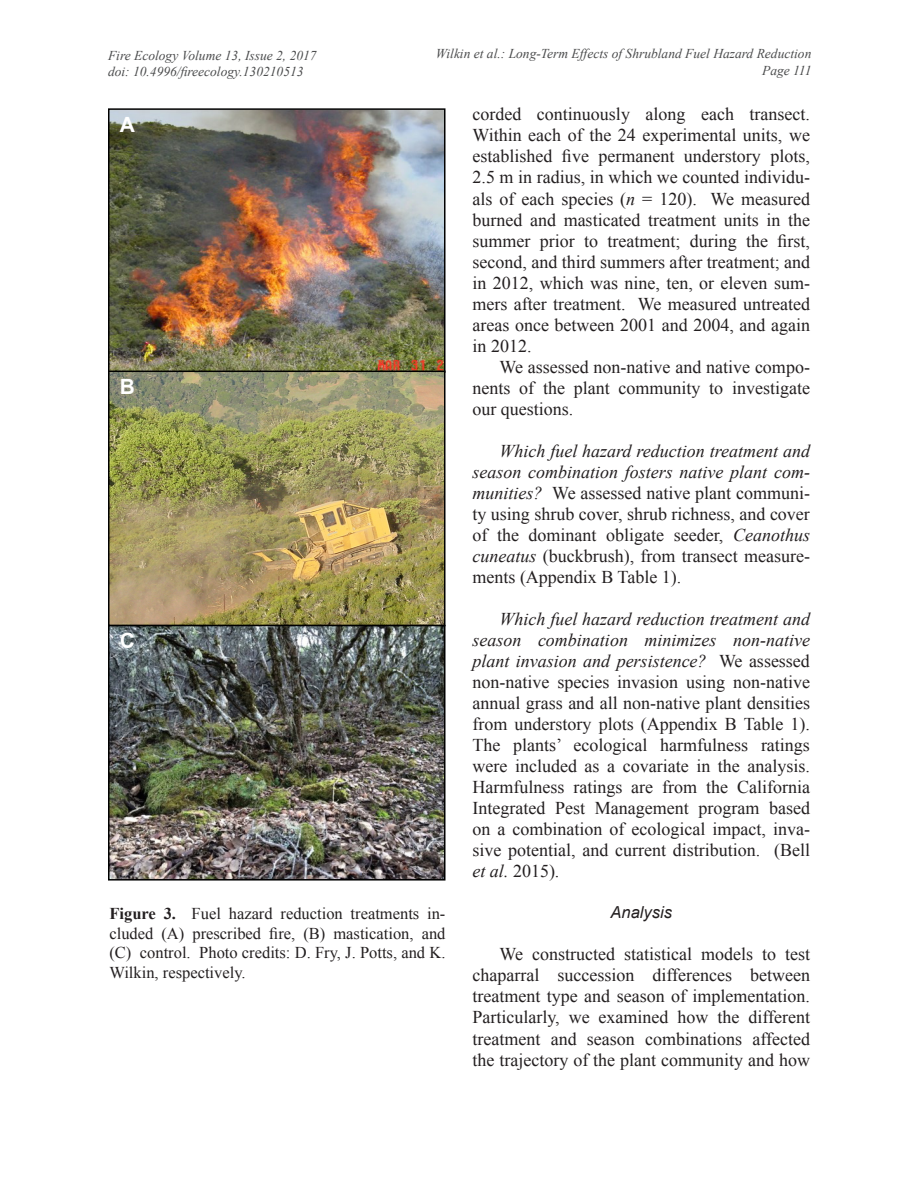
<style>
.page{position:relative;width:918px;height:1188px;background:#fff}
.page>*{position:absolute;margin:0;border:0;box-sizing:border-box;transform-origin:0 0}
.t1{font:700 21px "Arial";color:#fff}
.t2{font:18px/21px "Times New Roman";color:#231f20;text-align:justify}
.t3{font:16.5px/19.5px "Times New Roman";color:#231f20;text-align:justify}
.t4{font:italic 16.5px "Arial";color:#231f20}
.t5{font:italic 13.5px/16.2px "Times New Roman";color:#4b4c4d}
.s1{font-style:italic}
.s2{font-weight:700}
</style>
<div class="page">
<img style="left:111px;top:111px;width:332px;height:767px">
<div style="left:108px;top:108px;width:338px;height:265px;border:2px solid #000"></div>
<div style="left:108px;top:371px;width:338px;height:255px;border:2px solid #000"></div>
<div style="left:108px;top:625px;width:338px;height:256px;border:2px solid #000"></div>
<p class="t5" style="left:108px;top:47px;width:210px">Fire Ecology Volume 13, Issue 2, 2017 doi: 10.4996/fireecology.130210513</p>
<p class="t5" style="left:436px;top:45px;width:377px;text-align:right">Wilkin et al.: Long-Term Effects of Shrubland Fuel Hazard Reduction<br>Page 111</p>
<p class="t2" style="left:472px;top:104px;width:339px">corded continuously along each transect.<br>Within each of the 24 experimental units, we established five permanent understory plots, 2.5 m in radius, in which we counted individu&shy;als of each species (<span class="s1">n</span> = 120). We measured burned and masticated treatment units in the summer prior to treatment; during the first, second, and third summers after treatment; and in 2012, which was nine, ten, or eleven sum&shy;mers after treatment. We measured untreated areas once between 2001 and 2004, and again in 2012.</p>
<p class="t2" style="left:472px;top:356px;width:339px;text-indent:27px">We assessed non-native and native compo&shy;nents of the plant community to investigate our questions.</p>
<p class="t2" style="left:472px;top:440px;width:339px;text-indent:27px"><span class="s1">Which fuel hazard reduction treatment and season combination fosters native plant com&shy;munities?</span> We assessed native plant communi&shy;ty using shrub cover, shrub richness, and cover of the dominant obligate seeder, <span class="s1">Ceanothus cuneatus</span> (buckbrush), from transect measure&shy;ments (Appendix B Table 1).</p>
<p class="t2" style="left:472px;top:608px;width:339px;text-indent:27px"><span class="s1">Which fuel hazard reduction treatment and season combination minimizes non-native plant invasion and persistence?</span> We assessed non-native species invasion using non-native annual grass and all non-native plant densities from understory plots (Appendix B Table 1).<br>The plants’ ecological harmfulness ratings were included as a covariate in the analysis.<br>Harmfulness ratings are from the California Integrated Pest Management program based on a combination of ecological impact, inva&shy;sive potential, and current distribution. (Bell <span class="s1">et al.</span> 2015).</p>
<p class="t4" style="left:611px;top:902px;width:63px">Analysis</p>
<p class="t2" style="left:472px;top:944px;width:339px;text-indent:27px">We constructed statistical models to test chaparral succession differences between treatment type and season of implementation.<br>Particularly, we examined how the different treatment and season combinations affected the trajectory of the plant community and how</p>
<p class="t1" style="left:120px;top:111px;width:17px">A</p>
<p class="t1" style="left:120px;top:372px;width:17px">B</p>
<p class="t1" style="left:120px;top:627px;width:17px">C</p>
<p class="t3" style="left:109px;top:904px;width:338px"><span class="s2">Figure 3.</span> Fuel hazard reduction treatments in&shy;cluded (A) prescribed fire, (B) mastication, and (C) control. Photo credits: D. Fry, J. Potts, and K.<br>Wilkin, respectively.</p>
</div>
